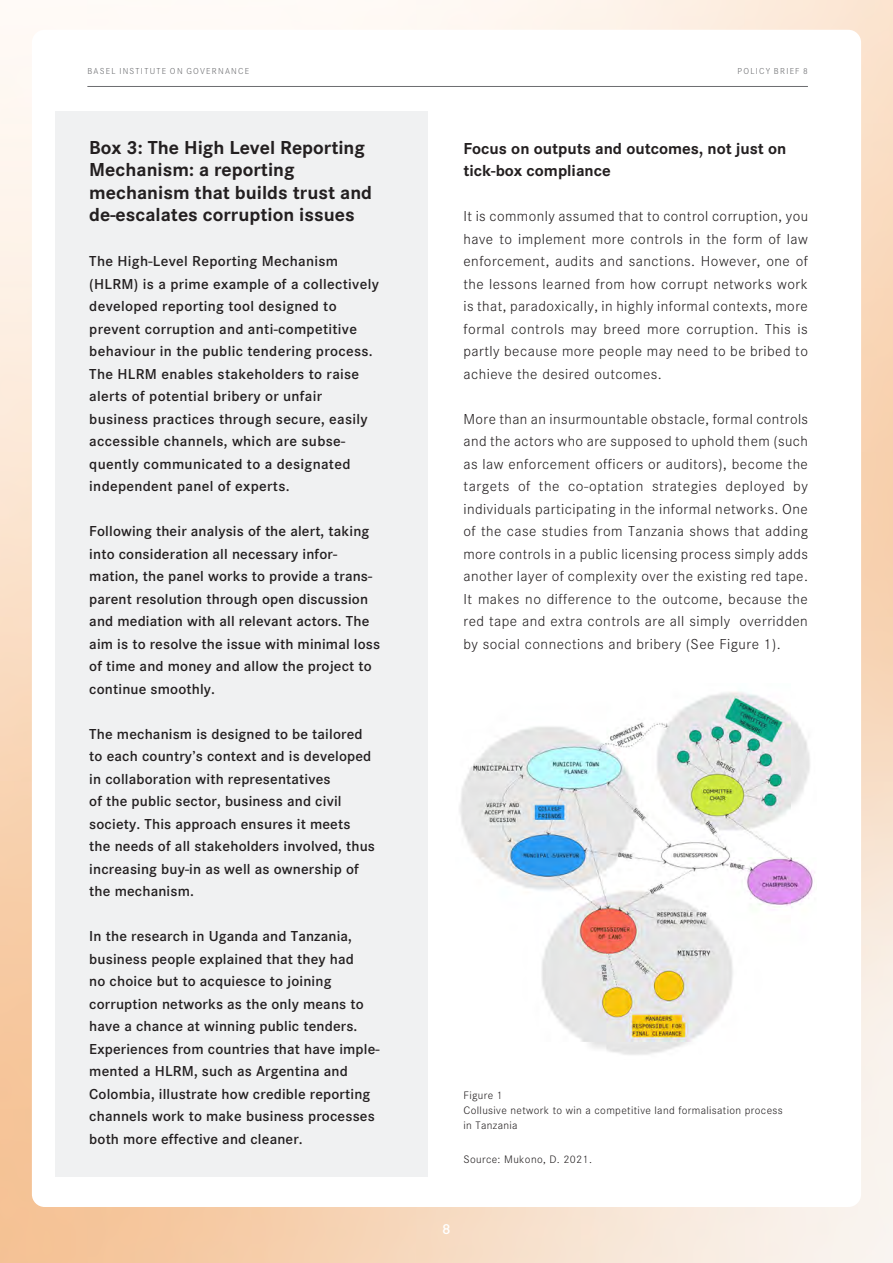
<style>
.page{position:relative;width:893px;height:1263px;background:#fff}
.page>*{position:absolute;margin:0;border:0;box-sizing:border-box;transform-origin:0 0}
.t1{font:700 19.5px/22.5px "Corporate S";color:#231f20}
.t2{font:700 16.5px/22.5px "Corporate S";color:#231f20}
.t3{font:600 15px/22.5px "Corporate S";letter-spacing:.01em;color:#231f20}
.t4{font:300 15px/22.5px "Corporate S";letter-spacing:.03em;color:#231f20;text-align:justify}
.t5{font:600 15px "Corporate S";color:#fff}
.t6{font:300 11.25px/15px "Corporate S";letter-spacing:.03em;color:#231f20}
.t7{font:300 9px "Corporate S";letter-spacing:.14em;color:#6c6d70}
</style>
<div class="page">
<hr style="left:87px;top:86px;width:721px;height:1px;background:#6c6d70">
<div style="left:55px;top:111px;width:373px;height:1065px;background:#f0f1f2"></div>
<img style="left:459px;top:692px;width:356px;height:363px">
<p class="t7" style="left:87px;top:66px;width:163px">BASEL INSTITUTE ON GOVERNANCE</p>
<p class="t7" style="left:737px;top:66px;width:72px">POLICY BRIEF 8</p>
<h1 class="t1" style="left:89px;top:136px;width:284px">Box 3: The High Level Reporting<br>Mechanism: a reporting mechanism that builds trust and de-escalates corruption issues</h1>
<p class="t3" style="left:89px;top:250px;width:291px">The High-Level Reporting Mechanism (HLRM) is a prime example of a collectively developed reporting tool designed to prevent corruption and anti-competitive behaviour in the public tendering process.<br>The HLRM enables stakeholders to raise alerts of potential bribery or unfair business practices through secure, easily accessible channels, which are subse&shy;quently communicated to a designated independent panel of experts.</p>
<p class="t3" style="left:89px;top:520px;width:292px">Following their analysis of the alert, taking into consideration all necessary infor&shy;mation, the panel works to provide a trans&shy;parent resolution through open discussion and mediation with all relevant actors. The aim is to resolve the issue with minimal loss of time and money and allow the project to continue smoothly.</p>
<p class="t3" style="left:89px;top:723px;width:287px">The mechanism is designed to be tailored to each country’s context and is developed in collaboration with representatives<br>of the public sector, business and civil society. This approach ensures it meets the needs of all stakeholders involved, thus increasing buy-in as well as ownership of the mechanism.</p>
<p class="t3" style="left:89px;top:925px;width:292px">In the research in Uganda and Tanzania, business people explained that they had<br>no choice but to acquiesce to joining corruption networks as the only means to have a chance at winning public tenders.<br>Experiences from countries that have imple&shy;mented a HLRM, such as Argentina and Colombia, illustrate how credible reporting channels work to make business processes both more effective and cleaner.</p>
<p class="t2" style="left:463px;top:137px;width:324px">Focus on outputs and outcomes, not just on tick-box compliance</p>
<p class="t4" style="left:463px;top:205px;width:346px">It is commonly assumed that to control corruption, you have to implement more controls in the form of law enforcement, audits and sanctions. However, one of the lessons learned from how corrupt networks work is that, paradoxically, in highly informal contexts, more formal controls may breed more corruption. This is partly because more people may need to be bribed to achieve the desired outcomes.</p>
<p class="t4" style="left:463px;top:408px;width:346px">More than an insurmountable obstacle, formal controls and the actors who are supposed to uphold them (such as law enforcement officers or auditors), become the targets of the co-optation strategies deployed by individuals participating in the informal networks. One of the case studies from Tanzania shows that adding more controls in a public licensing process simply adds another layer of complexity over the existing red tape.<br>It makes no difference to the outcome, because the red tape and extra controls are all simply overridden by social connections and bribery (See Figure 1).</p>
<p class="t6" style="left:463px;top:1088px;width:321px">Figure 1<br>Collusive network to win a competitive land formalisation process in Tanzania</p>
<p class="t6" style="left:463px;top:1151px;width:130px">Source: Mukono, D. 2021.</p>
<p class="t5" style="left:442px;top:1220px;width:10px">8</p>
</div>
